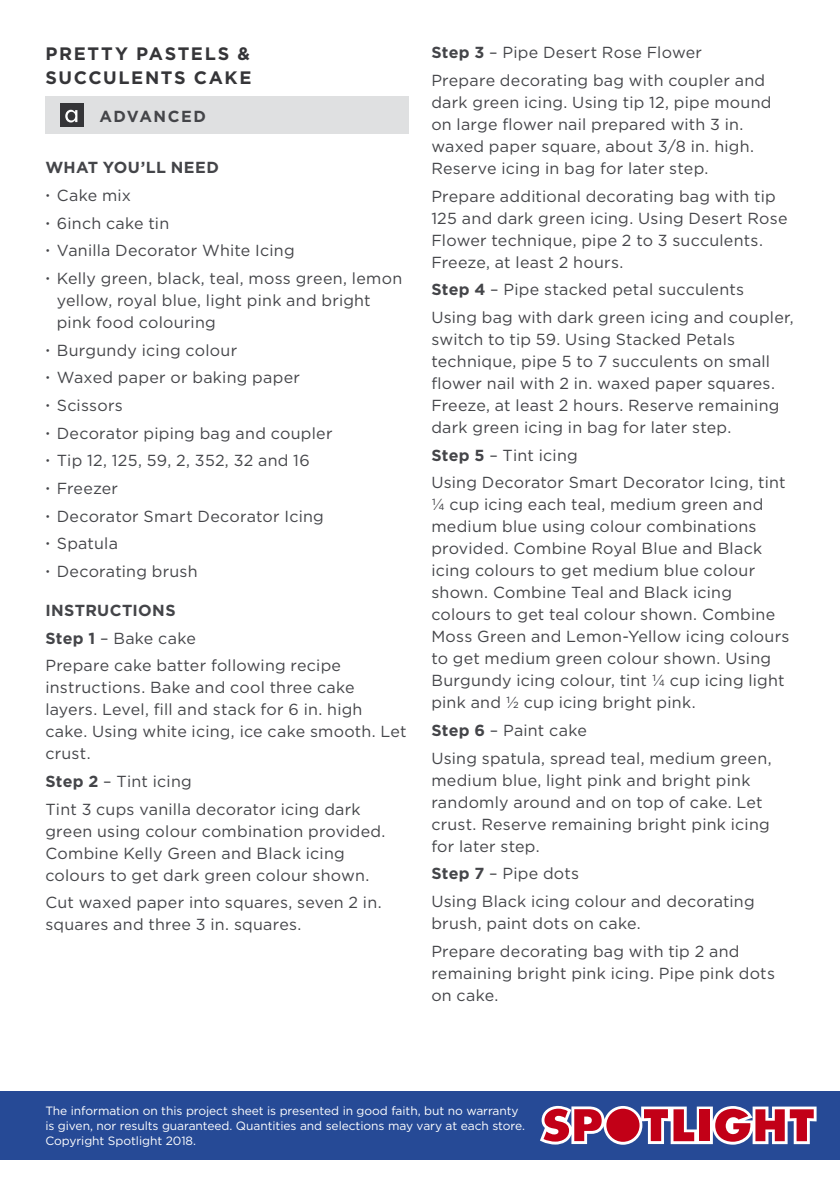
<style>
.page{position:relative;width:840px;height:1191px;background:#fff}
.page>*{position:absolute;margin:0;border:0;box-sizing:border-box;transform-origin:0 0}
.t1{font:700 18px/24px "Gotham";letter-spacing:.095em;color:#353538}
.t2{font:16px/22px "Gotham";letter-spacing:.015em;color:#444549}
.t3{font:700 16px "Gotham";letter-spacing:.03em;color:#444549}
.t4{font:700 16px "Gotham";letter-spacing:.09em;color:#444549}
.t5{font:12px/15px "Gotham";letter-spacing:-.005em;color:#fff}
.s1{font-size:10px}
.s2{font-weight:700}
</style>
<div class="page">
<div style="left:45px;top:97px;width:363px;height:37px;background:#dfe0e1"></div>
<div style="left:60px;top:103px;width:23px;height:24px;background:#353538"></div>
<svg style="left:65px;top:110px;width:12px;height:12px"></svg>
<div style="left:0;top:1090px;width:839px;height:69px;background:#264a96"></div>
<svg style="left:540px;top:1106px;width:276px;height:38px;background:#b8617a"></svg>
<p class="t1" style="left:45px;top:41px;width:207px">PRETTY PASTELS &amp;<br>SUCCULENTS CAKE</p>
<p class="t4" style="left:99px;top:106px;width:108px">ADVANCED</p>
<p class="t3" style="left:45px;top:157px;width:175px">WHAT YOU’LL NEED</p>
<p class="t2" style="left:45px;top:184px;width:87px"><span class="s1">•</span> Cake mix</p>
<p class="t2" style="left:45px;top:211px;width:125px"><span class="s1">•</span> 6inch cake tin</p>
<p class="t2" style="left:45px;top:239px;width:251px"><span class="s1">•</span> Vanilla Decorator White Icing</p>
<p class="t2" style="left:57px;top:267px;width:347px;text-indent:-11px"><span class="s1">•</span> Kelly green, black, teal, moss green, lemon yellow, royal blue, light pink and bright pink food colouring</p>
<p class="t2" style="left:45px;top:338px;width:193px"><span class="s1">•</span> Burgundy icing colour</p>
<p class="t2" style="left:45px;top:366px;width:256px"><span class="s1">•</span> Waxed paper or baking paper</p>
<p class="t2" style="left:45px;top:394px;width:79px"><span class="s1">•</span> Scissors</p>
<p class="t2" style="left:45px;top:421px;width:288px"><span class="s1">•</span> Decorator piping bag and coupler</p>
<p class="t2" style="left:45px;top:449px;width:266px"><span class="s1">•</span> Tip 12, 125, 59, 2, 352, 32 and 16</p>
<p class="t2" style="left:45px;top:477px;width:74px"><span class="s1">•</span> Freezer</p>
<p class="t2" style="left:45px;top:504px;width:280px"><span class="s1">•</span> Decorator Smart Decorator Icing</p>
<p class="t2" style="left:45px;top:532px;width:74px"><span class="s1">•</span> Spatula</p>
<p class="t2" style="left:45px;top:560px;width:154px"><span class="s1">•</span> Decorating brush</p>
<p class="t2" style="left:45px;top:596px;width:297px;line-height:27.6px"><span class="s2">INSTRUCTIONS<br>Step 1</span> – Bake cake<br>Prepare cake batter following recipe</p>
<p class="t2" style="left:45px;top:676px;width:362px">instructions. Bake and cool three cake layers. Level, fill and stack for 6 in. high cake. Using white icing, ice cake smooth. Let crust.</p>
<p class="t2" style="left:45px;top:767px;width:316px;line-height:27.6px"><span class="s2">Step 2</span> – Tint icing<br>Tint 3 cups vanilla decorator icing dark</p>
<p class="t2" style="left:45px;top:819px;width:341px">green using colour combination provided.<br>Combine Kelly Green and Black icing colours to get dark green colour shown.</p>
<p class="t2" style="left:45px;top:891px;width:337px">Cut waxed paper into squares, seven 2 in. squares and three 3 in. squares.</p>
<p class="t2" style="left:431px;top:38px;width:335px;line-height:27.6px"><span class="s2">Step 3</span> – Pipe Desert Rose Flower<br>Prepare decorating bag with coupler and</p>
<p class="t2" style="left:431px;top:91px;width:341px">dark green icing. Using tip 12, pipe mound on large flower nail prepared with 3 in. waxed paper square, about 3/8 in. high.<br>Reserve icing in bag for later step.</p>
<p class="t2" style="left:431px;top:184px;width:357px">Prepare additional decorating bag with tip 125 and dark green icing. Using Desert Rose Flower technique, pipe 2 to 3 succulents.<br>Freeze, at least 2 hours.</p>
<p class="t2" style="left:431px;top:275px;width:364px;line-height:27.6px"><span class="s2">Step 4</span> – Pipe stacked petal succulents<br>Using bag with dark green icing and coupler,</p>
<p class="t2" style="left:431px;top:328px;width:349px">switch to tip 59. Using Stacked Petals technique, pipe 5 to 7 succulents on small flower nail with 2 in. waxed paper squares.<br>Freeze, at least 2 hours. Reserve remaining dark green icing in bag for later step.</p>
<p class="t2" style="left:431px;top:441px;width:355px;line-height:27.6px"><span class="s2">Step 5</span> – Tint icing<br>Using Decorator Smart Decorator Icing, tint</p>
<p class="t2" style="left:431px;top:493px;width:359px">¼ cup icing each teal, medium green and medium blue using colour combinations provided. Combine Royal Blue and Black icing colours to get medium blue colour shown. Combine Teal and Black icing colours to get teal colour shown. Combine Moss Green and Lemon-Yellow icing colours to get medium green colour shown. Using Burgundy icing colour, tint ¼ cup icing light pink and ½ cup icing bright pink.</p>
<p class="t2" style="left:431px;top:716px;width:341px;line-height:27.6px"><span class="s2">Step 6</span> – Paint cake<br>Using spatula, spread teal, medium green,</p>
<p class="t2" style="left:431px;top:768px;width:340px">medium blue, light pink and bright pink randomly around and on top of cake. Let crust. Reserve remaining bright pink icing for later step.</p>
<p class="t2" style="left:431px;top:859px;width:325px;line-height:27.6px"><span class="s2">Step 7</span> – Pipe dots<br>Using Black icing colour and decorating</p>
<p class="t2" style="left:431px;top:909px;width:309px;line-height:27.6px">brush, paint dots on cake.<br>Prepare decorating bag with tip 2 and</p>
<p class="t2" style="left:431px;top:961px;width:345px">remaining bright pink icing. Pipe pink dots on cake.</p>
<p class="t5" style="left:45px;top:1103px;width:481px">The information on this project sheet is presented in good faith, but no warranty is given, nor results guaranteed. Quantities and selections may vary at each store.<br>Copyright Spotlight 2018.</p>
</div>
